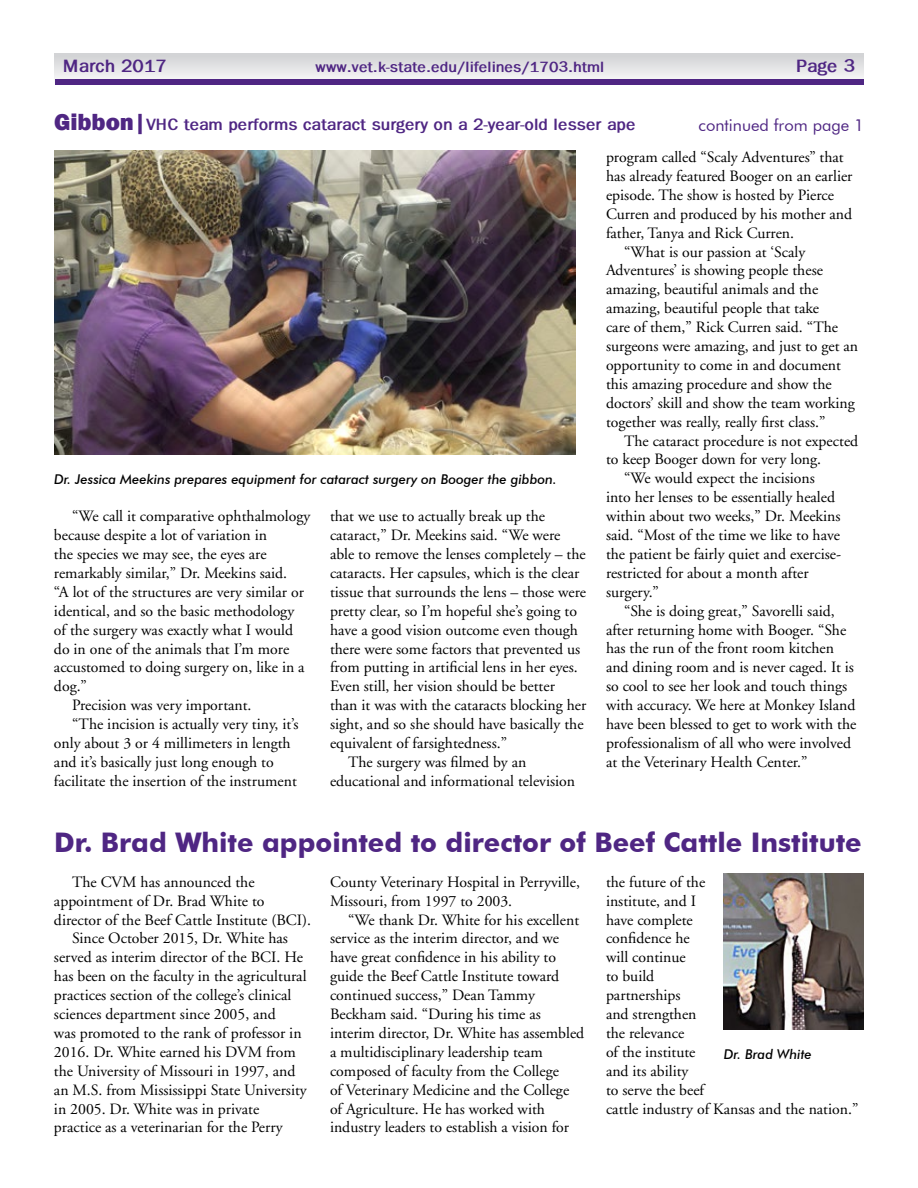
<style>
.page{position:relative;width:918px;height:1188px;background:#fff}
.page>*{position:absolute;margin:0;border:0;box-sizing:border-box;transform-origin:0 0}
.t1{font:700 27px "Futura BT";color:#4f2683}
.t2{font:700 18px "Franklin Gothic";color:#4f2683}
.t3{font:700 16.5px "Franklin Gothic";color:#4f2683}
.t4{font:16.5px "Futura BT";color:#4f2683}
.t5{font:15.75px/18.9px "Adobe Garamond";color:#000}
.t6{font:700 15px "Franklin Gothic";color:#4f2683}
.t7{font:italic 500 13.5px "Futura BT";color:#000}
.s1{font-weight:800;font-size:24px}
</style>
<div class="page">
<svg style="left:54px;top:53px;width:810px;height:32px"></svg>
<div style="left:56px;top:79px;width:808px;height:6px;background:#4f2683"></div>
<img style="left:54px;top:151px;width:522px;height:304px">
<img style="left:724px;top:874px;width:140px;height:156px">
<p class="t2" style="left:63px;top:56px;width:105px">March 2017</p>
<p class="t6" style="left:316px;top:58px;width:290px">www.vet.k-state.edu/lifelines/1703.html</p>
<p class="t2" style="left:796px;top:56px;width:60px">Page 3</p>
<p class="t3" style="left:54px;top:115px;width:583px"><span class="s1">Gibbon|</span>VHC team performs cataract surgery on a 2-year-old lesser ape</p>
<p class="t4" style="left:699px;top:115px;width:167px">continued from page 1</p>
<p class="t7" style="left:54px;top:471px;width:504px">Dr. Jessica Meekins prepares equipment for cataract surgery on Booger the gibbon.</p>
<p class="t5" style="left:72px;top:507px;width:240px">“We call it comparative ophthalmology</p>
<p class="t5" style="left:54px;top:526px;width:215px">because despite a lot of variation in</p>
<p class="t5" style="left:54px;top:545px;width:214px">the species we may see, the eyes are</p>
<p class="t5" style="left:54px;top:564px;width:235px">remarkably similar,” Dr. Meekins said.</p>
<p class="t5" style="left:54px;top:583px;width:251px">“A lot of the structures are very similar or</p>
<p class="t5" style="left:54px;top:602px;width:242px">identical, and so the basic methodology</p>
<p class="t5" style="left:54px;top:621px;width:241px">of the surgery was exactly what I would</p>
<p class="t5" style="left:54px;top:639px;width:237px">do in one of the animals that I’m more</p>
<p class="t5" style="left:54px;top:658px;width:252px">accustomed to doing surgery on, like in a</p>
<p class="t5" style="left:54px;top:677px;width:34px">dog.”</p>
<p class="t5" style="left:72px;top:696px;width:181px">Precision was very important.</p>
<p class="t5" style="left:72px;top:715px;width:228px">“The incision is actually very tiny, it’s</p>
<p class="t5" style="left:54px;top:734px;width:238px">only about 3 or 4 millimeters in length</p>
<p class="t5" style="left:54px;top:753px;width:221px">and it’s basically just long enough to</p>
<p class="t5" style="left:54px;top:772px;width:244px">facilitate the insertion of the instrument</p>
<p class="t5" style="left:330px;top:507px;width:217px">that we use to actually break up the</p>
<p class="t5" style="left:330px;top:526px;width:232px">cataract,” Dr. Meekins said. “We were</p>
<p class="t5" style="left:330px;top:545px;width:257px">able to remove the lenses completely – the</p>
<p class="t5" style="left:330px;top:564px;width:251px">cataracts. Her capsules, which is the clear</p>
<p class="t5" style="left:330px;top:583px;width:257px">tissue that surrounds the lens – those were</p>
<p class="t5" style="left:330px;top:602px;width:249px">pretty clear, so I’m hopeful she’s going to</p>
<p class="t5" style="left:330px;top:621px;width:250px">have a good vision outcome even though</p>
<p class="t5" style="left:330px;top:639px;width:252px">there were some factors that prevented us</p>
<p class="t5" style="left:330px;top:658px;width:249px">from putting in artificial lens in her eyes.</p>
<p class="t5" style="left:330px;top:677px;width:226px">Even still, her vision should be better</p>
<p class="t5" style="left:330px;top:696px;width:258px">than it was with the cataracts blocking her</p>
<p class="t5" style="left:330px;top:715px;width:255px">sight, and so she should have basically the</p>
<p class="t5" style="left:330px;top:734px;width:179px">equivalent of farsightedness.”</p>
<p class="t5" style="left:348px;top:753px;width:180px">The surgery was filmed by an</p>
<p class="t5" style="left:330px;top:772px;width:247px">educational and informational television</p>
<p class="t5" style="left:606px;top:148px;width:239px">program called “Scaly Adventures” that</p>
<p class="t5" style="left:606px;top:167px;width:248px">has already featured Booger on an earlier</p>
<p class="t5" style="left:606px;top:186px;width:230px">episode. The show is hosted by Pierce</p>
<p class="t5" style="left:606px;top:205px;width:248px">Curren and produced by his mother and</p>
<p class="t5" style="left:606px;top:224px;width:190px">father, Tanya and Rick Curren.</p>
<p class="t5" style="left:624px;top:243px;width:183px">“What is our passion at ‘Scaly</p>
<p class="t5" style="left:606px;top:261px;width:219px">Adventures’ is showing people these</p>
<p class="t5" style="left:606px;top:280px;width:214px">amazing, beautiful animals and the</p>
<p class="t5" style="left:606px;top:299px;width:215px">amazing, beautiful people that take</p>
<p class="t5" style="left:606px;top:318px;width:234px">care of them,” Rick Curren said. “The</p>
<p class="t5" style="left:606px;top:337px;width:254px">surgeons were amazing, and just to get an</p>
<p class="t5" style="left:606px;top:356px;width:237px">opportunity to come in and document</p>
<p class="t5" style="left:606px;top:375px;width:227px">this amazing procedure and show the</p>
<p class="t5" style="left:606px;top:394px;width:250px">doctors’ skill and show the team working</p>
<p class="t5" style="left:606px;top:413px;width:221px">together was really, really first class.”</p>
<p class="t5" style="left:624px;top:432px;width:236px">The cataract procedure is not expected</p>
<p class="t5" style="left:606px;top:450px;width:217px">to keep Booger down for very long.</p>
<p class="t5" style="left:624px;top:469px;width:192px">“We would expect the incisions</p>
<p class="t5" style="left:606px;top:488px;width:231px">into her lenses to be essentially healed</p>
<p class="t5" style="left:606px;top:507px;width:236px">within about two weeks,” Dr. Meekins</p>
<p class="t5" style="left:606px;top:526px;width:236px">said. “Most of the time we like to have</p>
<p class="t5" style="left:606px;top:545px;width:237px">the patient be fairly quiet and exercise-</p>
<p class="t5" style="left:606px;top:564px;width:204px">restricted for about a month after</p>
<p class="t5" style="left:606px;top:583px;width:55px">surgery.”</p>
<p class="t5" style="left:624px;top:602px;width:212px">“She is doing great,” Savorelli said,</p>
<p class="t5" style="left:606px;top:621px;width:242px">after returning home with Booger. “She</p>
<p class="t5" style="left:606px;top:639px;width:230px">has the run of the front room kitchen</p>
<p class="t5" style="left:606px;top:658px;width:249px">and dining room and is never caged. It is</p>
<p class="t5" style="left:606px;top:677px;width:243px">so cool to see her look and touch things</p>
<p class="t5" style="left:606px;top:696px;width:251px">with accuracy. We here at Monkey Island</p>
<p class="t5" style="left:606px;top:715px;width:252px">have been blessed to get to work with the</p>
<p class="t5" style="left:606px;top:734px;width:247px">professionalism of all who were involved</p>
<p class="t5" style="left:606px;top:753px;width:203px">at the Veterinary Health Center.”</p>
<h1 class="t1" style="left:54px;top:826px;width:809px">Dr. Brad White appointed to director of Beef Cattle Institute</h1>
<p class="t5" style="left:72px;top:873px;width:184px">The CVM has announced the</p>
<p class="t5" style="left:54px;top:892px;width:212px">appointment of Dr. Brad White to</p>
<p class="t5" style="left:54px;top:911px;width:259px">director of the Beef Cattle Institute (BCI).</p>
<p class="t5" style="left:72px;top:929px;width:218px">Since October 2015, Dr. White has</p>
<p class="t5" style="left:54px;top:948px;width:251px">served as interim director of the BCI. He</p>
<p class="t5" style="left:54px;top:967px;width:254px">has been on the faculty in the agricultural</p>
<p class="t5" style="left:54px;top:986px;width:239px">practices section of the college’s clinical</p>
<p class="t5" style="left:54px;top:1005px;width:223px">sciences department since 2005, and</p>
<p class="t5" style="left:54px;top:1024px;width:249px">was promoted to the rank of professor in</p>
<p class="t5" style="left:54px;top:1043px;width:243px">2016. Dr. White earned his DVM from</p>
<p class="t5" style="left:54px;top:1062px;width:243px">the University of Missouri in 1997, and</p>
<p class="t5" style="left:54px;top:1081px;width:254px">an M.S. from Mississippi State University</p>
<p class="t5" style="left:54px;top:1100px;width:207px">in 2005. Dr. White was in private</p>
<p class="t5" style="left:54px;top:1118px;width:230px">practice as a veterinarian for the Perry</p>
<p class="t5" style="left:330px;top:873px;width:251px">County Veterinary Hospital in Perryville,<br>Missouri, from 1997 to 2003.</p>
<p class="t5" style="left:330px;top:911px;width:256px;text-indent:18px">“We thank Dr. White for his excellent service as the interim director, and we have great confidence in his ability to guide the Beef Cattle Institute toward continued success,” Dean Tammy Beckham said. “During his time as interim director, Dr. White has assembled a multidisciplinary leadership team composed of faculty from the College<br>of Veterinary Medicine and the College of Agriculture. He has worked with industry leaders to establish a vision for</p>
<p class="t5" style="left:606px;top:873px;width:254px">the future of the<br>institute, and I<br>have complete<br>confidence he<br>will continue<br>to build<br>partnerships<br>and strengthen<br>the relevance<br>of the institute<br>and its ability<br>to serve the beef<br>cattle industry of Kansas and the nation.”</p>
<p class="t7" style="left:724px;top:1046px;width:90px">Dr. Brad White</p>
</div>
